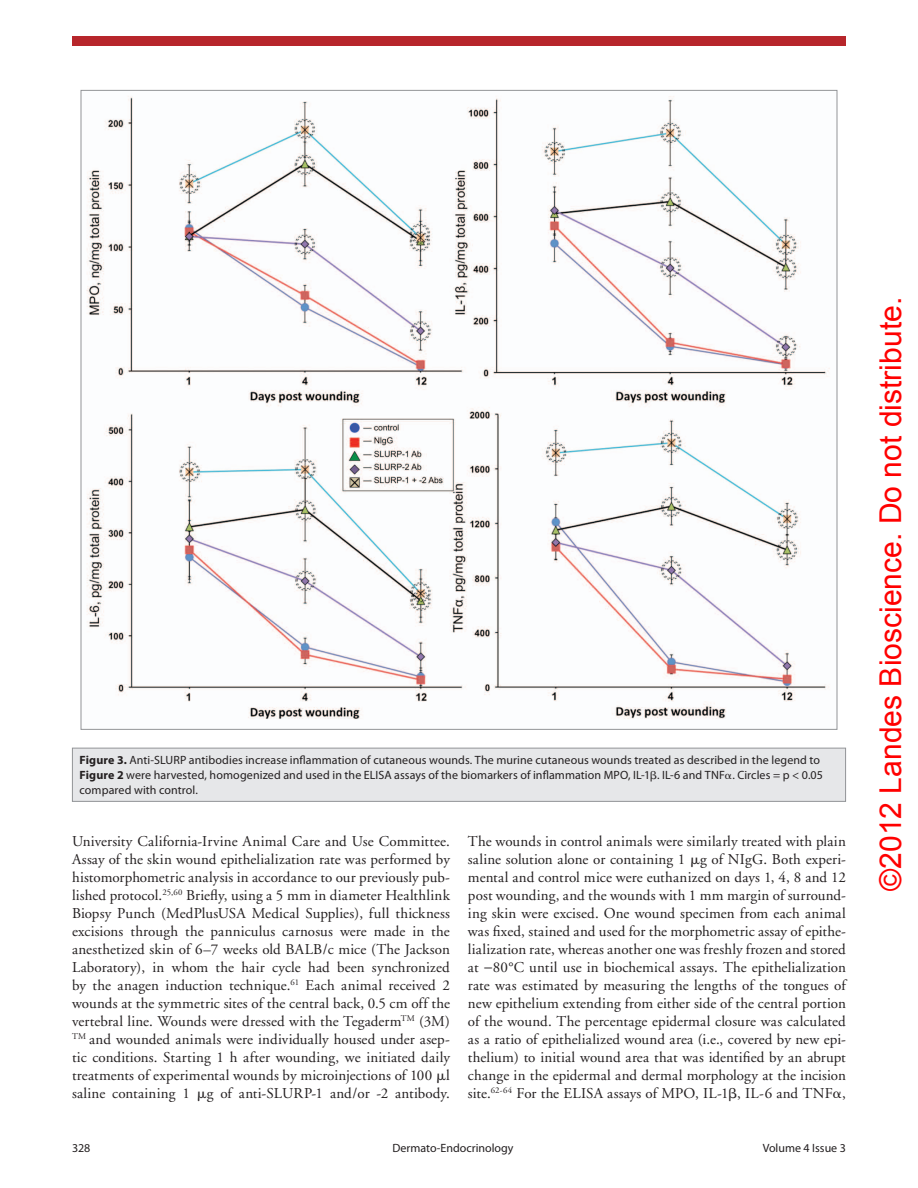
<style>
.page{position:relative;width:918px;height:1188px;background:#fff}
.page>*{position:absolute;margin:0;border:0;box-sizing:border-box;transform-origin:0 0}
.t1{font:30.15px "Arial";color:#f00}
.t2{font:15px/18px "Adobe Garamond";letter-spacing:.01em;color:#231f20;text-align:justify}
.t3{font:12px/15px "Myriad Pro";letter-spacing:.005em;color:#231f20}
.s1{font-weight:700}
.s2{font-family:"Universal Std Greekw Math Pi"}
.s3{font-family:"Myriad Pro"}
</style>
<div class="page">
<div style="left:72px;top:36px;width:774px;height:10px;background:#b7262b"></div>
<div style="left:72px;top:748px;width:774px;height:53px;background:#e6e7e9"></div>
<div style="left:72px;top:748px;width:774px;height:54px;border:1px solid #939598"></div>
<img style="left:86px;top:96px;width:744px;height:623px">
<p class="t3" style="left:80px;top:753px;width:745px"><span class="s1">Figure 3.</span> Anti-SLURP antibodies increase inflammation of cutaneous wounds. The murine cutaneous wounds treated as described in the legend to<br><span class="s1">Figure 2</span> were harvested, homogenized and used in the ELISA assays of the biomarkers of inflammation MPO , IL-1<span class="s2">β</span>. IL-6 and TNF<span class="s2">α</span>. Circles = p &lt; 0.05 compared with control.</p>
<p class="t2" style="left:72px;top:833px;width:379px">University California-Irvine Animal Care and Use Committee.<br>Assay of the skin wound epithelialization rate was performed by histomorphometric analysis in accordance to our previously pub&shy;lished protocol.<sup>25,60</sup> Briefly, using a 5 mm in diameter Healthlink Biopsy Punch (MedPlusUSA Medical Supplies), full thickness excisions through the panniculus carnosus were made in the anesthetized skin of 6–7 weeks old BALB/c mice (The Jackson Laboratory), in whom the hair cycle had been synchronized by the anagen induction technique.<sup>61</sup> Each animal received 2 wounds at the symmetric sites of the central back, 0.5 cm off the vertebral line. Wounds were dressed with the Tegaderm<sup>TM</sup> (3M)<br><sup>TM</sup> and wounded animals were individually housed under asep&shy;tic conditions. Starting 1 h after wounding, we initiated daily treatments of experimental wounds by microinjections of 100 <span class="s2">μ</span>l saline containing 1 <span class="s2">μ</span>g of anti-SLURP-1 and/or -2 antibody.</p>
<p class="t2" style="left:468px;top:833px;width:380px">The wounds in control animals were similarly treated with plain saline solution alone or containing 1 <span class="s2">μ</span>g of NIgG. Both experi&shy;mental and control mice were euthanized on days 1, 4, 8 and 12 post wounding, and the wounds with 1 mm margin of surround&shy;ing skin were excised. One wound specimen from each animal was fixed, stained and used for the morphometric assay of epithe&shy;lialization rate, whereas another one was freshly frozen and stored at <span class="s3">−</span>80°C until use in biochemical assays. The epithelialization rate was estimated by measuring the lengths of the tongues of new epithelium extending from either side of the central portion of the wound. The percentage epidermal closure was calculated as a ratio of epithelialized wound area (i.e., covered by new epi&shy;thelium) to initial wound area that was identified by an abrupt change in the epidermal and dermal morphology at the incision site.<sup>62-64</sup> For the ELISA assays of MPO, IL-1<span class="s2">β</span>, IL-6 and TNF<span class="s2">α</span>,</p>
<p class="t3" style="left:72px;top:1140px;width:20px">328</p>
<p class="t3" style="left:392px;top:1140px;width:123px">Dermato-Endocrinology</p>
<p class="t3" style="left:763px;top:1140px;width:85px">Volume 4 Issue 3</p>
<h1 class="t1" style="left:871px;top:891px;width:595px;rotate:-90deg">©2012 Landes Bioscience. Do not distribute.</h1>
</div>
